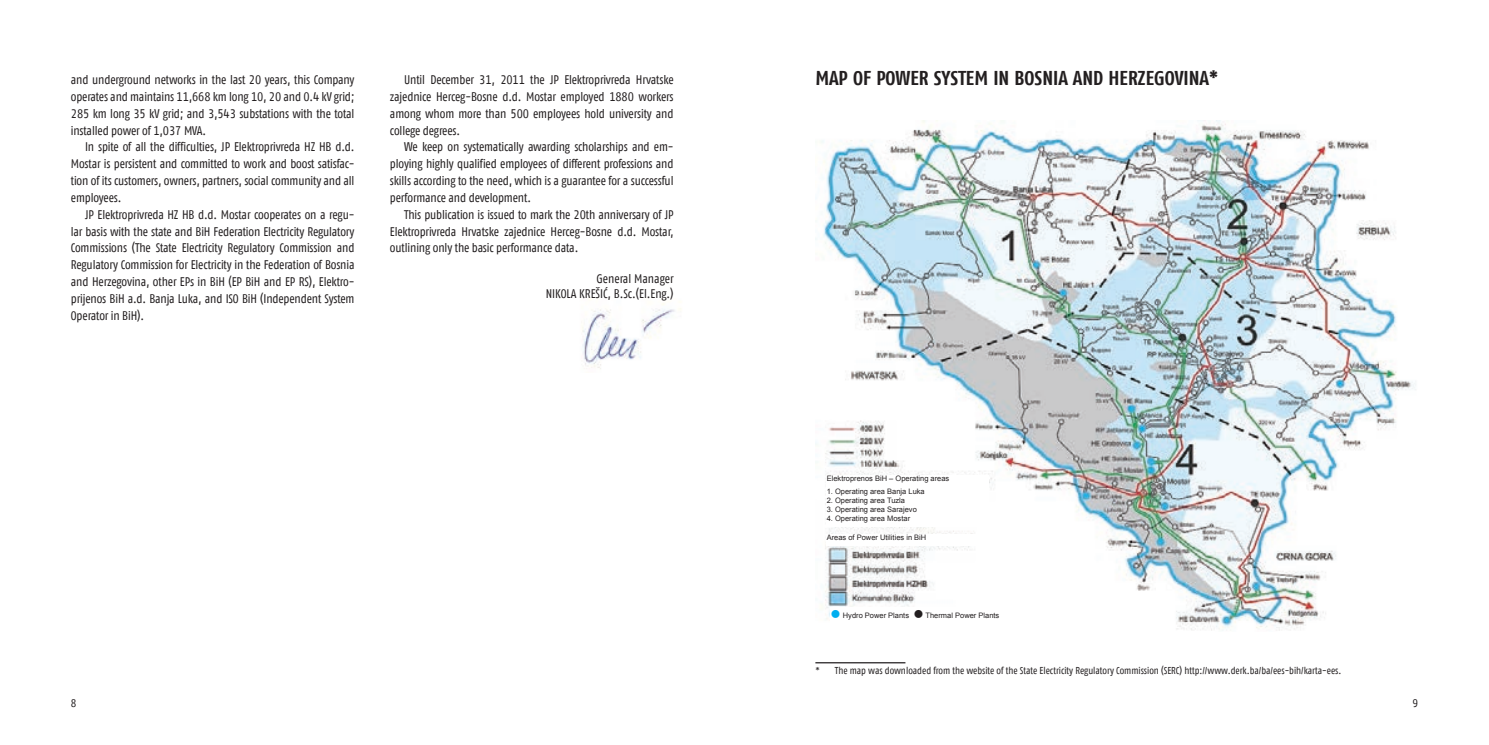
<style>
.page{position:relative;width:1489px;height:745px;background:#fff}
.page>*{position:absolute;margin:0;border:0;box-sizing:border-box;transform-origin:0 0}
.t1{font:20px "Fago Co Bold Tf";color:#231f20}
.t2{font:12.5px/16.9px "Fago Co Regular Tf";letter-spacing:-.01em;color:#231f20;text-align:justify}
.t3{font:11.25px "Fago Co Regular Tf";color:#231f20}
.t4{font:10px "Fago Co Regular Tf";color:#231f20}
.t5{font:7.5px "Arial";color:#231f20}
.s1{color:#00aeef}
</style>
<div class="page">
<img style="left:582px;top:299px;width:99px;height:70px">
<hr style="left:815px;top:661px;width:90px;height:2px;background:#231f20">
<img style="left:815px;top:120px;width:601px;height:511px">
<div style="left:830px;top:606px;width:208px;height:17px;background:#fff"></div>
<div style="left:826px;top:475px;width:163px;height:52px;background:#fff"></div>
<div style="left:826px;top:534px;width:163px;height:11px;background:#fff"></div>
<p class="t2" style="left:71px;top:71px;width:285px">and underground networks in the last 20 years, this Company operates and maintains 11,668 km long 10, 20 and 0.4 kV grid; 285 km long 35 kV grid; and 3,543 substations with the total installed power of 1,037 MVA.</p>
<p class="t2" style="left:71px;top:139px;width:285px;text-indent:14px">In spite of all the difficulties, JP Elektroprivreda HZ HB d.d.<br>Mostar is persistent and committed to work and boost satisfac&shy;tion of its customers, owners, partners, social community and all employees.</p>
<p class="t2" style="left:71px;top:206px;width:285px;text-indent:14px">JP Elektroprivreda HZ HB d.d. Mostar cooperates on a regu&shy;lar basis with the state and BiH Federation Electricity Regulatory Commissions (The State Electricity Regulatory Commission and Regulatory Commission for Electricity in the Federation of Bosnia and Herzegovina, other EPs in BiH (EP BiH and EP RS), Elektro&shy;prijenos BiH a.d. Banja Luka, and ISO BiH (Independent System Operator in BiH).</p>
<p class="t2" style="left:390px;top:71px;width:285px;text-indent:14px">Until December 31, 2011 the JP Elektroprivreda Hrvatske zajednice Herceg-Bosne d.d. Mostar employed 1880 workers among whom more than 500 employees hold university and college degrees.</p>
<p class="t2" style="left:390px;top:139px;width:285px;text-indent:14px">We keep on systematically awarding scholarships and em&shy;ploying highly qualified employees of different professions and skills according to the need, which is a guarantee for a successful performance and development.</p>
<p class="t2" style="left:390px;top:206px;width:285px;text-indent:14px">This publication is issued to mark the 20th anniversary of JP Elektroprivreda Hrvatske zajednice Herceg-Bosne d.d. Mostar, outlining only the basic performance data.</p>
<p class="t2" style="left:545px;top:270px;width:129px;line-height:15px;text-align:right">General Manager<br>NIKOLA KREŠIĆ, B.Sc.(El.Eng.)</p>
<h1 class="t1" style="left:815px;top:66px;width:404px">MAP OF POWER SYSTEM IN BOSNIA AND HERZEGOVINA*</h1>
<p class="t5" style="left:826px;top:473px;width:124px">Elektroprenos BiH – Operating areas</p>
<p class="t5" style="left:826px;top:486px;width:99px">1. Operating area Banja Luka</p>
<p class="t5" style="left:826px;top:495px;width:80px">2. Operating area Tuzla</p>
<p class="t5" style="left:826px;top:504px;width:92px">3. Operating area Sarajevo</p>
<p class="t5" style="left:826px;top:513px;width:85px">4. Operating area Mostar</p>
<p class="t5" style="left:826px;top:532px;width:101px">Areas of Power Utilities in BiH</p>
<p class="t5" style="left:830px;top:609px;width:170px"><span class="s1">●</span> Hydro Power Plants ● Thermal Power Plants</p>
<p class="t4" style="left:815px;top:664px;width:527px">* The map was downloaded from the website of the State Electricity Regulatory Commission (SERC) http://www.derk.ba/ba/ees-bih/karta-ees.</p>
<p class="t3" style="left:71px;top:696px;width:7px">8</p>
<p class="t3" style="left:1412px;top:696px;width:7px">9</p>
</div>
